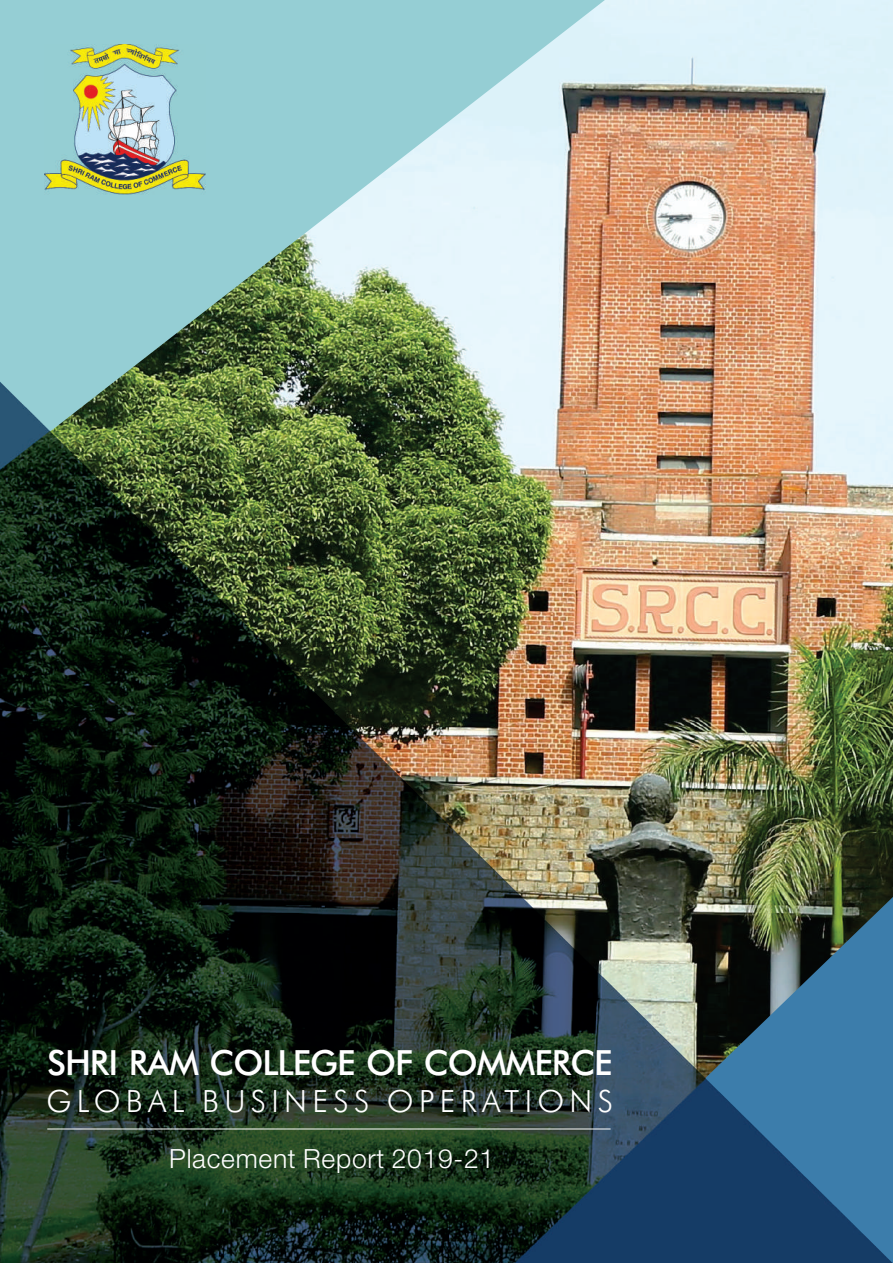
<style>
.page{position:relative;width:893px;height:1263px;background:#fff}
.page>*{position:absolute;margin:0;border:0;box-sizing:border-box;transform-origin:0 0}
.t1{font:500 34.65px "Futura BT";letter-spacing:-.03em;color:#fff}
.t2{font:300 30.6px "Futura BT";letter-spacing:.175em;color:#fff}
.t3{font:300 26.4px "Helvetica Neue LT Std";letter-spacing:.03em;color:#fff}
</style>
<div class="page">
<img style="left:605px;top:0;width:288px;height:381px">
<svg style="left:0;top:0;width:605px;height:381px;fill:#95ced4"></svg>
<img style="left:45px;top:45px;width:160px;height:149px">
<img style="left:0;top:381px;width:893px;height:882px">
<hr style="left:47px;top:1128px;width:564px;height:1px;background:#fff">
<p class="t1" style="left:47px;top:1042px;width:567px">SHRI RAM COLLEGE OF COMMERCE</p>
<p class="t2" style="left:47px;top:1082px;width:568px">GLOBAL BUSINESS OPERATIONS</p>
<p class="t3" style="left:169px;top:1143px;width:327px">Placement Report 2019-21</p>
</div>
